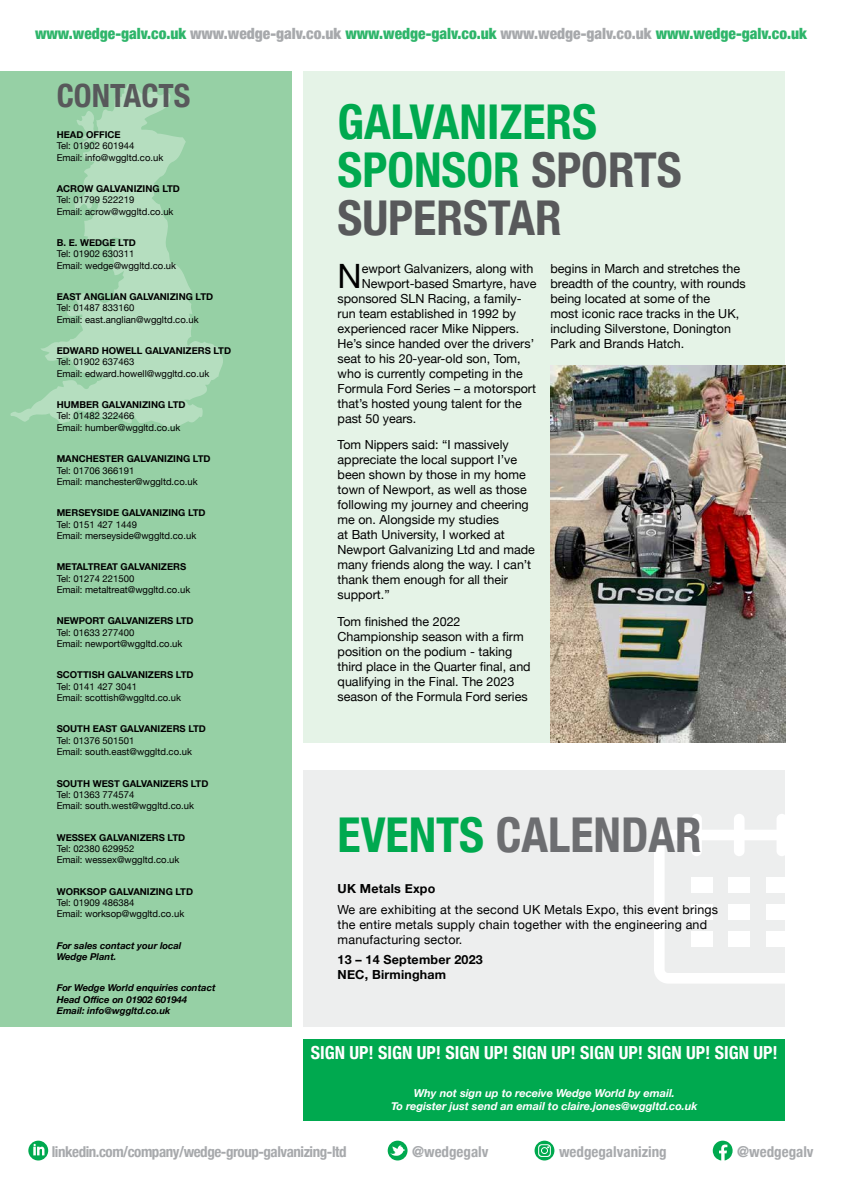
<style>
.page{position:relative;width:842px;height:1191px;background:#fff}
.page>*{position:absolute;margin:0;border:0;box-sizing:border-box;transform-origin:0 0}
.t1{font:700 condensed 48px/48px "Helvetica Neue";color:#00a94f}
.t2{font:700 condensed 48px "Helvetica Neue";color:#6d6e71}
.t3{font:33.5px "Helvetica Neue";color:#000}
.t4{font:700 condensed 32px "Helvetica Neue";color:#58595b}
.t5{font:700 condensed 18px "Helvetica Neue";color:#fff}
.t6{font:900 condensed 15.5px "Helvetica Neue";color:#2eb56a}
.t7{font:700 condensed 15px "Helvetica Neue";letter-spacing:-.03em;color:#a7a9ac}
.t8{font:700 condensed 15px "Helvetica Neue";color:#a7a9ac}
.t9{font:12.5px/15px "Helvetica Neue";color:#000}
.t10{font:700 12.5px/15px "Helvetica Neue";letter-spacing:.015em;color:#000}
.t11{font:italic 700 11px/12.5px "Helvetica Neue";color:#fff;text-align:center}
.t12{font:9.5px/11.4px "Helvetica Neue";color:#000}
.t13{font:700 9.5px "Helvetica Neue";color:#000}
.t14{font:italic 700 9.5px/11.4px "Helvetica Neue";color:#000}
.s1{color:#a7a9ac}
.s2{color:#58595b}
.s3{color:#00a94f}
</style>
<div class="page">
<svg style="left:28px;top:1140px;width:20px;height:20px"></svg>
<svg style="left:388px;top:1140px;width:19px;height:20px"></svg>
<svg style="left:535px;top:1140px;width:19px;height:20px"></svg>
<svg style="left:713px;top:1140px;width:20px;height:20px"></svg>
<div style="left:304px;top:770px;width:481px;height:256px;background:#edeeee"></div>
<svg style="left:654px;top:814px;width:131px;height:169px"></svg>
<div style="left:691px;top:877px;width:21px;height:16px;background:#fff"></div>
<div style="left:691px;top:904px;width:21px;height:16px;background:#fff"></div>
<div style="left:691px;top:930px;width:21px;height:16px;background:#fff"></div>
<div style="left:728px;top:930px;width:22px;height:16px;background:#fff"></div>
<div style="left:728px;top:904px;width:22px;height:16px;background:#fff"></div>
<div style="left:728px;top:877px;width:22px;height:16px;background:#fff"></div>
<div style="left:766px;top:930px;width:19px;height:16px;background:#fff"></div>
<div style="left:766px;top:904px;width:19px;height:16px;background:#fff"></div>
<div style="left:766px;top:877px;width:19px;height:16px;background:#fff"></div>
<div style="left:0;top:71px;width:292px;height:955px;background:#96d0a5"></div>
<svg style="left:10px;top:84px;width:213px;height:343px"></svg>
<div style="left:304px;top:1038px;width:481px;height:82px;background:#00a94f"></div>
<div style="left:304px;top:71px;width:481px;height:671px;background:#e5f3e7"></div>
<img style="left:550px;top:365px;width:235px;height:377px">
<p class="t6" style="left:35px;top:21px;width:773px">www.wedge-galv.co.uk <span class="s1">www.wedge-galv.co.uk</span> www.wedge-galv.co.uk <span class="s1">www.wedge-galv.co.uk</span> www.wedge-galv.co.uk</p>
<h3 class="t4" style="left:57px;top:69px;width:135px">CONTACTS</h3>
<p class="t13" style="left:57px;top:127px;width:66px">HEAD OFFICE</p>
<p class="t12" style="left:57px;top:141px;width:108px">Tel: 01902 601944<br>Email: info@wggltd.co.uk</p>
<p class="t13" style="left:57px;top:181px;width:125px">ACROW GALVANIZING LTD</p>
<p class="t12" style="left:57px;top:195px;width:118px">Tel: 01799 522219<br>Email: acrow@wggltd.co.uk</p>
<p class="t13" style="left:57px;top:235px;width:81px">B. E. WEDGE LTD</p>
<p class="t12" style="left:57px;top:249px;width:121px">Tel: 01902 630311<br>Email: wedge@wggltd.co.uk</p>
<p class="t13" style="left:57px;top:289px;width:158px">EAST ANGLIAN GALVANIZING LTD</p>
<p class="t12" style="left:57px;top:303px;width:144px">Tel: 01487 833160<br>Email: east.anglian@wggltd.co.uk</p>
<p class="t13" style="left:57px;top:343px;width:176px">EDWARD HOWELL GALVANIZERS LTD</p>
<p class="t12" style="left:57px;top:357px;width:154px">Tel: 01902 637463<br>Email: edward.howell@wggltd.co.uk</p>
<p class="t13" style="left:57px;top:397px;width:130px">HUMBER GALVANIZING LTD</p>
<p class="t12" style="left:57px;top:411px;width:125px">Tel: 01482 322466<br>Email: humber@wggltd.co.uk</p>
<p class="t13" style="left:57px;top:451px;width:155px">MANCHESTER GALVANIZING LTD</p>
<p class="t12" style="left:57px;top:465px;width:142px">Tel: 01706 366191<br>Email: manchester@wggltd.co.uk</p>
<p class="t13" style="left:57px;top:505px;width:150px">MERSEYSIDE GALVANIZING LTD</p>
<p class="t12" style="left:57px;top:519px;width:141px">Tel: 0151 427 1449<br>Email: merseyside@wggltd.co.uk</p>
<p class="t13" style="left:57px;top:559px;width:131px">METALTREAT GALVANIZERS</p>
<p class="t12" style="left:57px;top:573px;width:135px">Tel: 01274 221500<br>Email: metaltreat@wggltd.co.uk</p>
<p class="t13" style="left:57px;top:613px;width:138px">NEWPORT GALVANIZERS LTD</p>
<p class="t12" style="left:57px;top:627px;width:127px">Tel: 01633 277400<br>Email: newport@wggltd.co.uk</p>
<p class="t13" style="left:57px;top:667px;width:138px">SCOTTISH GALVANIZERS LTD</p>
<p class="t12" style="left:57px;top:681px;width:126px">Tel: 0141 427 3041<br>Email: scottish@wggltd.co.uk</p>
<p class="t13" style="left:57px;top:721px;width:151px">SOUTH EAST GALVANIZERS LTD</p>
<p class="t12" style="left:57px;top:735px;width:137px">Tel: 01376 501501<br>Email: south.east@wggltd.co.uk</p>
<p class="t13" style="left:57px;top:775px;width:153px">SOUTH WEST GALVANIZERS LTD</p>
<p class="t12" style="left:57px;top:789px;width:139px">Tel: 01363 774574<br>Email: south.west@wggltd.co.uk</p>
<p class="t13" style="left:57px;top:829px;width:130px">WESSEX GALVANIZERS LTD</p>
<p class="t12" style="left:57px;top:843px;width:124px">Tel: 02380 629952<br>Email: wessex@wggltd.co.uk</p>
<p class="t13" style="left:57px;top:884px;width:138px">WORKSOP GALVANIZING LTD</p>
<p class="t12" style="left:57px;top:897px;width:129px">Tel: 01909 486384<br>Email: worksop@wggltd.co.uk</p>
<p class="t14" style="left:57px;top:940px;width:126px">For sales contact your local<br>Wedge Plant.</p>
<p class="t14" style="left:57px;top:982px;width:160px">For Wedge World enquiries contact<br>Head Office on 01902 601944<br>Email: info@wggltd.co.uk</p>
<h1 class="t1" style="left:338px;top:95px;width:346px">GALVANIZERS<br>SPONSOR <span class="s2">SPORTS<br>SUPERSTAR</span></h1>
<h2 class="t3" style="left:338px;top:252px;width:26px">N</h2>
<p class="t9" style="left:362px;top:262px;width:173px">ewport Galvanizers, along with</p>
<p class="t9" style="left:550px;top:262px;width:197px">begins in March and stretches the breadth of the country, with rounds being located at some of the<br>most iconic race tracks in the UK, including Silverstone, Donington<br>Park and Brands Hatch.</p>
<p class="t9" style="left:362px;top:277px;width:176px">Newport-based Smartyre, have</p>
<p class="t9" style="left:338px;top:292px;width:186px">sponsored SLN Racing, a family-</p>
<p class="t9" style="left:338px;top:307px;width:180px">run team established in 1992 by</p>
<p class="t9" style="left:338px;top:322px;width:183px">experienced racer Mike Nippers.</p>
<p class="t9" style="left:338px;top:337px;width:198px">He’s since handed over the drivers’</p>
<p class="t9" style="left:338px;top:352px;width:185px">seat to his 20-year-old son, Tom,</p>
<p class="t9" style="left:338px;top:367px;width:187px">who is currently competing in the</p>
<p class="t9" style="left:338px;top:382px;width:200px">Formula Ford Series – a motorsport</p>
<p class="t9" style="left:338px;top:397px;width:186px">that’s hosted young talent for the</p>
<p class="t9" style="left:338px;top:412px;width:80px">past 50 years.</p>
<p class="t9" style="left:338px;top:438px;width:199px">Tom Nippers said: “I massively appreciate the local support I’ve been shown by those in my home town of Newport, as well as those following my journey and cheering me on. Alongside my studies<br>at Bath University, I worked at<br>Newport Galvanizing Ltd and made many friends along the way. I can’t thank them enough for all their support.”</p>
<p class="t9" style="left:338px;top:614px;width:195px">Tom finished the 2022<br>Championship season with a firm position on the podium - taking third place in the Quarter final, and qualifying in the Final. The 2023 season of the Formula Ford series</p>
<h1 class="t2" style="left:338px;top:795px;width:366px"><span class="s3">EVENTS</span> CALENDAR</h1>
<p class="t10" style="left:338px;top:881px;width:99px">UK Metals Expo</p>
<p class="t9" style="left:338px;top:902px;width:382px">We are exhibiting at the second UK Metals Expo, this event brings the entire metals supply chain together with the engineering and manufacturing sector.</p>
<p class="t10" style="left:338px;top:952px;width:147px">13 – 14 September 2023<br>NEC, Birmingham</p>
<h3 class="t5" style="left:311px;top:1038px;width:468px">SIGN UP! SIGN UP! SIGN UP! SIGN UP! SIGN UP! SIGN UP! SIGN UP!</h3>
<p class="t11" style="left:391px;top:1087px;width:308px">Why not sign up to receive Wedge World by email.<br>To register just send an email to claire.jones@wggltd.co.uk</p>
<p class="t7" style="left:52px;top:1138px;width:296px">linkedin.com/company/wedge-group-galvanizing-ltd</p>
<p class="t8" style="left:412px;top:1138px;width:78px">@wedgegalv</p>
<p class="t8" style="left:559px;top:1138px;width:109px">wedgegalvanizing</p>
<p class="t8" style="left:737px;top:1138px;width:78px">@wedgegalv</p>
</div>
